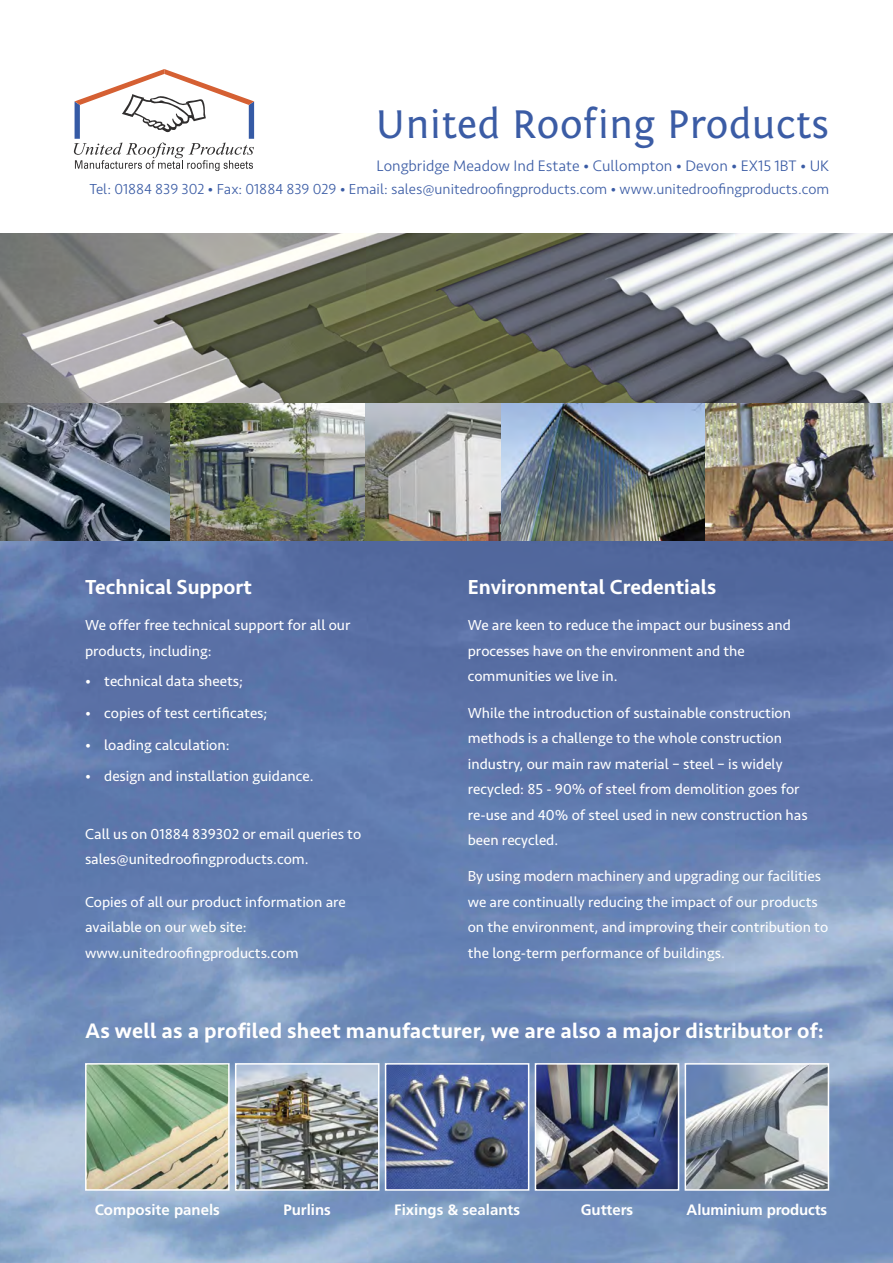
<style>
.page{position:relative;width:893px;height:1263px;background:#fff}
.page>*{position:absolute;margin:0;border:0;box-sizing:border-box;transform-origin:0 0}
.t1{font:42px "Fontin Sans CR";color:#3b5ca5}
.t2{font:500 21.75px "Seravek";letter-spacing:.01em;color:#fff}
.t3{font:500 21px "Seravek";color:#fff}
.t4{font:300 15.75px "Seravek";color:#3b5ca5}
.t5{font:15px/25.5px "Seravek";color:#fff}
.t6{font:300 15px "Seravek";color:#3b5ca5}
.t7{font:700 15px "Frutiger";color:#fff}
</style>
<div class="page">
<img style="left:0;top:540px;width:893px;height:723px">
<img style="left:0;top:234px;width:893px;height:306px">
<svg style="left:74px;top:69px;width:180px;height:102px"></svg>
<img style="left:88px;top:1066px;width:139px;height:122px">
<div style="left:85px;top:1063px;width:145px;height:128px;border:2px solid #fff"></div>
<img style="left:238px;top:1066px;width:138px;height:122px">
<div style="left:235px;top:1063px;width:144px;height:128px;border:2px solid #fff"></div>
<img style="left:388px;top:1066px;width:138px;height:122px">
<div style="left:385px;top:1063px;width:144px;height:128px;border:2px solid #fff"></div>
<img style="left:538px;top:1066px;width:138px;height:122px">
<div style="left:535px;top:1063px;width:144px;height:128px;border:2px solid #fff"></div>
<img style="left:688px;top:1066px;width:138px;height:122px">
<div style="left:685px;top:1063px;width:144px;height:128px;border:2px solid #fff"></div>
<h1 class="t1" style="left:375px;top:108px;width:456px">United Roofing Products</h1>
<p class="t4" style="left:376px;top:160px;width:454px">Longbridge Meadow Ind Estate • Cullompton • Devon • EX15 1BT • UK</p>
<p class="t6" style="left:89px;top:183px;width:741px">Tel: 01884 839 302 • Fax: 01884 839 029 • Email: sales@unitedroofingproducts.com • www.unitedroofingproducts.com</p>
<h3 class="t3" style="left:85px;top:579px;width:168px">Technical Support</h3>
<p class="t5" style="left:85px;top:614px;width:267px">We offer free technical support for all our products, including:</p>
<p class="t5" style="left:85px;top:669px;width:159px">• technical data sheets;</p>
<p class="t5" style="left:85px;top:701px;width:184px">• copies of test certificates;</p>
<p class="t5" style="left:85px;top:733px;width:146px">• loading calculation:</p>
<p class="t5" style="left:85px;top:765px;width:230px">• design and installation guidance.</p>
<p class="t5" style="left:85px;top:822px;width:278px">Call us on 01884 839302 or email queries to sales@unitedroofingproducts.com.</p>
<p class="t5" style="left:85px;top:890px;width:262px">Copies of all our product information are available on our web site: www.unitedroofingproducts.com</p>
<h3 class="t3" style="left:468px;top:579px;width:250px">Environmental Credentials</h3>
<p class="t5" style="left:468px;top:614px;width:325px">We are keen to reduce the impact our business and processes have on the environment and the communities we live in.</p>
<p class="t5" style="left:468px;top:701px;width:341px">While the introduction of sustainable construction methods is a challenge to the whole construction industry, our main raw material – steel – is widely recycled: 85 - 90% of steel from demolition goes for re-use and 40% of steel used in new construction has been recycled.</p>
<p class="t5" style="left:468px;top:865px;width:362px">By using modern machinery and upgrading our facilities we are continually reducing the impact of our products on the environment, and improving their contribution to the long-term performance of buildings.</p>
<h2 class="t2" style="left:85px;top:1023px;width:740px">As well as a profiled sheet manufacturer, we are also a major distributor of:</h2>
<p class="t7" style="left:95px;top:1200px;width:127px">Composite panels</p>
<p class="t7" style="left:283px;top:1200px;width:49px">Purlins</p>
<p class="t7" style="left:394px;top:1200px;width:127px">Fixings &amp; sealants</p>
<p class="t7" style="left:581px;top:1200px;width:54px">Gutters</p>
<p class="t7" style="left:687px;top:1200px;width:142px">Aluminium products</p>
</div>
